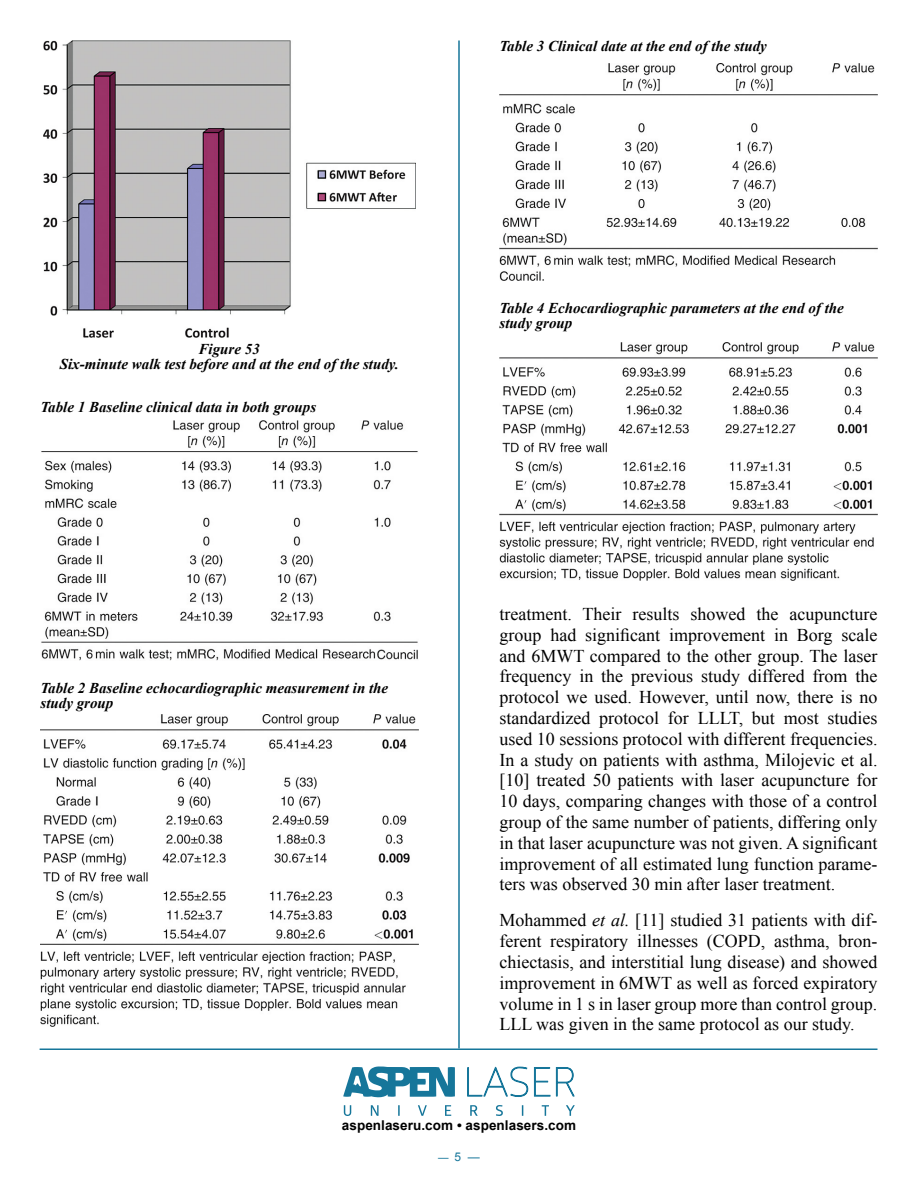
<style>
.page{position:relative;width:918px;height:1188px;background:#fff}
.page>*{position:absolute;margin:0;border:0;box-sizing:border-box;transform-origin:0 0}
.t1{font:18px/20.9px "Times New Roman";color:#000;text-align:justify}
.t2{font:italic 700 15px/15px "Times New Roman";color:#000}
.t3{font:700 13.5px "Arial";letter-spacing:.005em;color:#000}
.t4{font:12px "Arial";color:#16769a}
.s1{font-style:italic}
.s2{font-size:10.5px}
</style>
<div class="page">
<hr style="left:40px;top:1048px;width:837px;height:2px;background:#16769a">
<svg style="left:343px;top:1066px;width:112px;height:31px"></svg>
<svg style="left:344px;top:1105px;width:7px;height:11px"></svg>
<svg style="left:371px;top:1105px;width:8px;height:11px"></svg>
<svg style="left:398px;top:1105px;width:2px;height:11px"></svg>
<svg style="left:418px;top:1105px;width:9px;height:11px"></svg>
<svg style="left:445px;top:1105px;width:6px;height:11px"></svg>
<svg style="left:467px;top:1066px;width:108px;height:50px"></svg>
<hr style="left:458px;top:40px;width:2px;height:1008px;background:#16769a">
<img style="left:44px;top:40px;width:371px;height:298px">
<img style="left:41px;top:420px;width:377px;height:241px">
<img style="left:40px;top:715px;width:378px;height:311px">
<img style="left:500px;top:63px;width:378px;height:217px">
<img style="left:500px;top:342px;width:378px;height:239px">
<p class="t2" style="left:500px;top:38px;width:269px">Table 3 Clinical date at the end of the study</p>
<p class="t2" style="left:60px;top:341px;width:341px;text-align:center">Figure 53<br>Six-minute walk test before and at the end of the study.</p>
<p class="t2" style="left:40px;top:399px;width:277px">Table 1 Baseline clinical data in both groups</p>
<p class="t2" style="left:40px;top:680px;width:349px">Table 2 Baseline echocardiographic measurement in the study group</p>
<p class="t2" style="left:500px;top:300px;width:346px">Table 4 Echocardiographic parameters at the end of the study group</p>
<p class="t1" style="left:500px;top:603px;width:380px">treatment. Their results showed the acupuncture group had significant improvement in Borg scale and 6MWT compared to the other group. The laser frequency in the previous study differed from the protocol we used. However, until now, there is no standardized protocol for LLLT, but most studies used 10 sessions protocol with different frequencies.<br>In a study on patients with asthma, Milojevic et al. [10] treated 50 patients with laser acupuncture for 10 days, comparing changes with those of a control group of the same number of patients, differing only in that laser acupuncture was not given. A significant improvement of all estimated lung function parame&shy;ters was observed 30 min after laser treatment.</p>
<p class="t1" style="left:500px;top:910px;width:380px">Mohammed <span class="s1">et al.</span> [11] studied 31 patients with dif&shy;ferent respiratory illnesses (COPD, asthma, bron&shy;chiectasis, and interstitial lung disease) and showed improvement in 6MWT as well as forced expiratory volume in 1 s in laser group more than control group.<br>LLL was given in the same protocol as our study.</p>
<p class="t3" style="left:342px;top:1117px;width:236px">aspenlaseru.com • aspenlasers.com</p>
<p class="t4" style="left:438px;top:1149px;width:43px"><span class="s2">—</span> 5 —</p>
</div>
